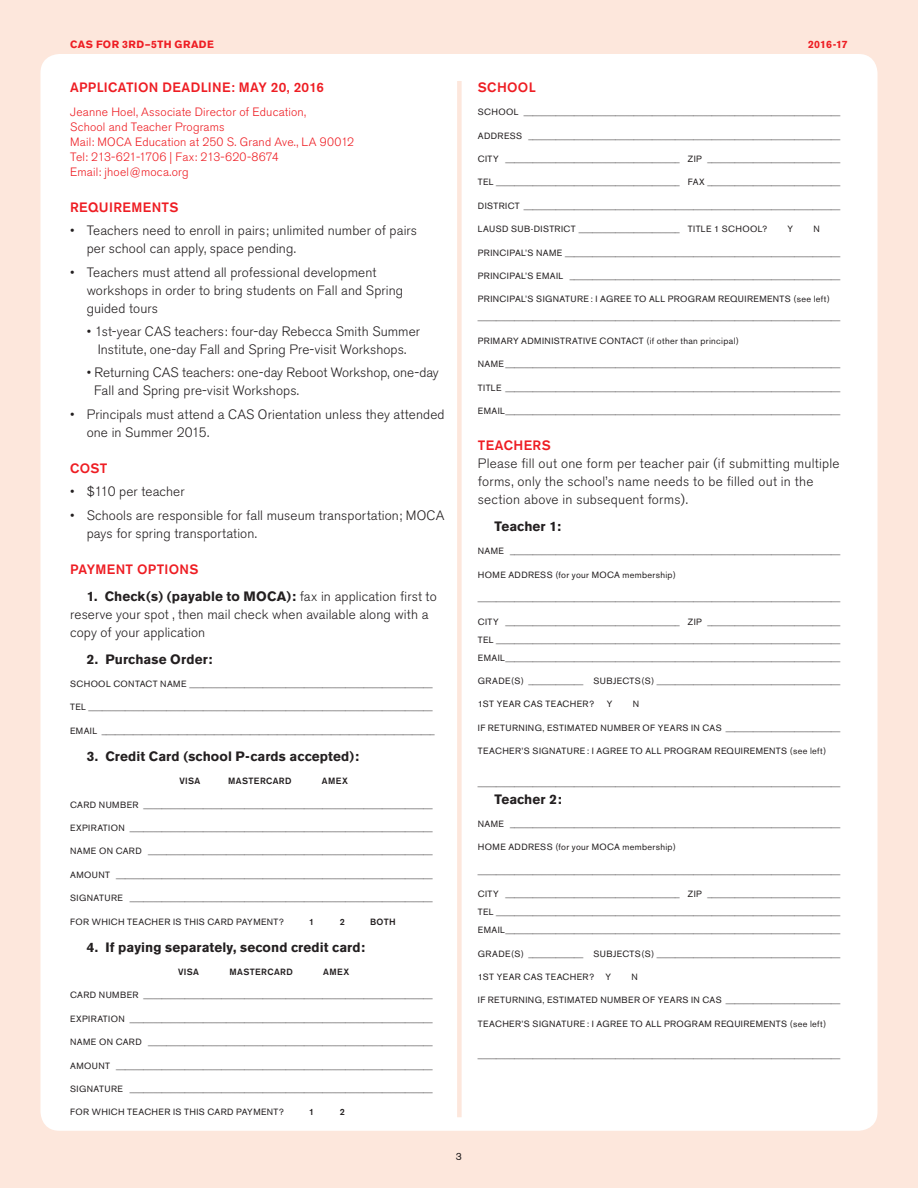
<style>
.page{position:relative;width:918px;height:1188px;background:#fde7dc}
.page>*{position:absolute;margin:0;border:0;box-sizing:border-box;transform-origin:0 0}
.t1{font:300 13.5px/18px "Akzidenz Grotesk BE";letter-spacing:.01em;color:#231f20}
.t2{font:700 13.5px "Akzidenz Grotesk BE";letter-spacing:.01em;color:#231f20}
.t3{font:500 13.5px "Akzidenz Grotesk BE";letter-spacing:.025em;color:#ee1d23}
.t4{font:300 12px/15px "Akzidenz Grotesk BE";letter-spacing:.015em;color:#ee1d23}
.t5{font:700 10.5px "Akzidenz Grotesk BE";letter-spacing:.04em;color:#ee1d23}
.t6{font:10.5px "Akzidenz Grotesk BE";color:#231f20}
.t7{font:9px/18px "Akzidenz Grotesk BE";letter-spacing:.045em;color:#231f20}
.t8{font:300 9px "Akzidenz Grotesk BE";color:#231f20}
.t9{font:500 9px "Akzidenz Grotesk BE";letter-spacing:.04em;color:#231f20}
.s1{font-weight:700}
.s2{font-weight:400}
.s3{font-weight:500;color:#ee1d23}
</style>
<div class="page">
<div style="left:40px;top:54px;width:838px;height:1077px;background:#fff;border-radius:19px"></div>
<div style="left:457px;top:81px;width:5px;height:1036px;background:#fde7dc"></div>
<p class="t5" style="left:70px;top:39px;width:145px">CAS FOR 3RD–5TH GRADE</p>
<p class="t3" style="left:70px;top:79px;width:256px">APPLICATION DEADLINE: MAY 20, 2016</p>
<p class="t4" style="left:70px;top:104px;width:237px">Jeanne Hoel, Associate Director of Education,</p>
<p class="t4" style="left:70px;top:119px;width:156px">School and Teacher Programs</p>
<p class="t4" style="left:70px;top:134px;width:286px">Mail: MOCA Education at 250 S. Grand Ave., LA 90012<br>Tel: 213-621-1706 | Fax: 213-620-8674</p>
<p class="t4" style="left:70px;top:164px;width:120px">Email: jhoel@moca.org</p>
<p class="t3" style="left:70px;top:199px;width:110px">REQUIREMENTS</p>
<p class="t1" style="left:87px;top:222px;width:332px;text-indent:-16px">• Teachers need to enroll in pairs; unlimited number of pairs per school can apply, space pending.</p>
<p class="t1" style="left:87px;top:263px;width:318px;text-indent:-16px">• Teachers must attend all professional development workshops in order to bring students on Fall and Spring guided tours</p>
<p class="t1" style="left:87px;top:323px;width:335px;text-align:center">• 1st-year CAS teachers: four-day Rebecca Smith Summer<br>Institute, one-day Fall and Spring Pre-visit Workshops.</p>
<p class="t1" style="left:94px;top:364px;width:346px;text-indent:-7px">• Returning CAS teachers: one-day Reboot Workshop, one-day<br>Fall and Spring pre-visit Workshops.</p>
<p class="t1" style="left:87px;top:405px;width:359px;text-indent:-16px">• Principals must attend a CAS Orientation unless they attended one in Summer 2015.</p>
<p class="t3" style="left:70px;top:460px;width:39px">COST</p>
<p class="t1" style="left:70px;top:483px;width:116px">• $110 per teacher</p>
<p class="t1" style="left:87px;top:506px;width:359px;text-indent:-16px">• Schools are responsible for fall museum transportation; MOCA pays for spring transportation.</p>
<p class="t3" style="left:70px;top:561px;width:130px">PAYMENT OPTIONS</p>
<p class="t1" style="left:70px;top:587px;width:368px;text-indent:16px"><span class="s1">1. Check(s) (payable to MOCA):</span> fax in application first to reserve your spot , then mail check when available along with a copy of your application</p>
<p class="t2" style="left:87px;top:651px;width:127px">2. Purchase Order:</p>
<p class="t7" style="left:70px;top:675px;width:364px">SCHOOL CONTACT NAME _____________________________________________________</p>
<p class="t7" style="left:70px;top:698px;width:364px">TEL ___________________________________________________________________________</p>
<p class="t8" style="left:70px;top:726px;width:366px"><span class="s2">EMAIL</span> __________________________________________________________________________</p>
<p class="t2" style="left:87px;top:748px;width:274px">3. Credit Card (school P-cards accepted):</p>
<p class="t9" style="left:179px;top:775px;width:22px">VISA</p>
<p class="t9" style="left:228px;top:775px;width:65px">MASTERCARD</p>
<p class="t9" style="left:322px;top:775px;width:27px">AMEX</p>
<p class="t7" style="left:70px;top:795px;width:364px">CARD NUMBER _______________________________________________________________</p>
<p class="t7" style="left:70px;top:819px;width:364px">EXPIRATION __________________________________________________________________</p>
<p class="t7" style="left:70px;top:842px;width:364px">NAME ON CARD ______________________________________________________________</p>
<p class="t7" style="left:70px;top:866px;width:364px">AMOUNT _____________________________________________________________________</p>
<p class="t7" style="left:70px;top:889px;width:364px">SIGNATURE __________________________________________________________________</p>
<p class="t7" style="left:70px;top:912px;width:215px">FOR WHICH TEACHER IS THIS CARD PAYMENT?</p>
<p class="t9" style="left:309px;top:916px;width:7px">1</p>
<p class="t9" style="left:340px;top:916px;width:7px">2</p>
<p class="t9" style="left:370px;top:916px;width:27px">BOTH</p>
<p class="t2" style="left:87px;top:939px;width:280px">4. If paying separately, second credit card:</p>
<p class="t9" style="left:178px;top:966px;width:22px">VISA</p>
<p class="t9" style="left:230px;top:966px;width:65px">MASTERCARD</p>
<p class="t9" style="left:323px;top:966px;width:27px">AMEX</p>
<p class="t7" style="left:70px;top:986px;width:364px">CARD NUMBER _______________________________________________________________</p>
<p class="t7" style="left:70px;top:1010px;width:364px">EXPIRATION __________________________________________________________________</p>
<p class="t7" style="left:70px;top:1033px;width:364px">NAME ON CARD ______________________________________________________________</p>
<p class="t7" style="left:70px;top:1056px;width:364px">AMOUNT _____________________________________________________________________</p>
<p class="t7" style="left:70px;top:1080px;width:364px">SIGNATURE __________________________________________________________________</p>
<p class="t7" style="left:70px;top:1103px;width:215px">FOR WHICH TEACHER IS THIS CARD PAYMENT?</p>
<p class="t9" style="left:309px;top:1107px;width:7px">1</p>
<p class="t9" style="left:340px;top:1107px;width:7px">2</p>
<p class="t6" style="left:456px;top:1151px;width:8px">3</p>
<p class="t5" style="left:808px;top:39px;width:41px">2016-17</p>
<p class="t3" style="left:478px;top:79px;width:59px">SCHOOL</p>
<p class="t7" style="left:478px;top:103px;width:364px">SCHOOL _____________________________________________________________________</p>
<p class="t7" style="left:478px;top:126px;width:364px">ADDRESS ____________________________________________________________________</p>
<p class="t7" style="left:478px;top:150px;width:364px">CITY ______________________________________ ZIP _____________________________</p>
<p class="t7" style="left:478px;top:173px;width:364px">TEL ________________________________________ FAX _____________________________</p>
<p class="t7" style="left:478px;top:197px;width:364px">DISTRICT _____________________________________________________________________</p>
<p class="t7" style="left:478px;top:220px;width:291px">LAUSD SUB-DISTRICT ______________________ TITLE 1 SCHOOL?</p>
<p class="t7" style="left:788px;top:220px;width:7px">Y</p>
<p class="t7" style="left:813px;top:220px;width:8px">N</p>
<p class="t7" style="left:478px;top:243px;width:364px">PRINCIPAL’S NAME ____________________________________________________________</p>
<p class="t7" style="left:478px;top:267px;width:364px">PRINCIPAL’S EMAIL ___________________________________________________________</p>
<p class="t7" style="left:478px;top:290px;width:364px">PRINCIPAL’S SIGNATURE : I AGREE TO ALL PROGRAM REQUIREMENTS (see left) _______________________________________________________________________________</p>
<p class="t7" style="left:478px;top:332px;width:263px">PRIMARY ADMINISTRATIVE CONTACT (if other than principal)</p>
<p class="t7" style="left:478px;top:355px;width:364px">NAME_________________________________________________________________________</p>
<p class="t7" style="left:478px;top:378px;width:364px">TITLE _________________________________________________________________________</p>
<p class="t7" style="left:478px;top:402px;width:364px">EMAIL_________________________________________________________________________</p>
<p class="t1" style="left:478px;top:437px;width:363px"><span class="s3">TEACHERS<br></span>Please fill out one form per teacher pair (if submitting multiple forms, only the school’s name needs to be filled out in the section above in subsequent forms).</p>
<p class="t2" style="left:494px;top:518px;width:68px">Teacher 1:</p>
<p class="t7" style="left:478px;top:542px;width:364px">NAME ________________________________________________________________________</p>
<p class="t7" style="left:478px;top:566px;width:200px">HOME ADDRESS (for your MOCA membership)</p>
<p class="t7" style="left:478px;top:589px;width:364px">_______________________________________________________________________________</p>
<p class="t7" style="left:478px;top:612px;width:364px">CITY ______________________________________ ZIP _____________________________</p>
<p class="t7" style="left:478px;top:630px;width:364px">TEL ___________________________________________________________________________</p>
<p class="t7" style="left:478px;top:648px;width:364px">EMAIL_________________________________________________________________________</p>
<p class="t7" style="left:478px;top:672px;width:364px">GRADE(S) ____________ SUBJECTS(S) ________________________________________</p>
<p class="t7" style="left:478px;top:695px;width:118px">1ST YEAR CAS TEACHER?</p>
<p class="t7" style="left:607px;top:695px;width:7px">Y</p>
<p class="t7" style="left:633px;top:695px;width:8px">N</p>
<p class="t7" style="left:478px;top:719px;width:364px">IF RETURNING, ESTIMATED NUMBER OF YEARS IN CAS _________________________</p>
<p class="t7" style="left:478px;top:742px;width:350px">TEACHER’S SIGNATURE : I AGREE TO ALL PROGRAM REQUIREMENTS (see left)</p>
<p class="t7" style="left:478px;top:773px;width:364px">_______________________________________________________________________________</p>
<p class="t2" style="left:494px;top:791px;width:69px">Teacher 2:</p>
<p class="t7" style="left:478px;top:815px;width:364px">NAME ________________________________________________________________________</p>
<p class="t7" style="left:478px;top:838px;width:200px">HOME ADDRESS (for your MOCA membership)</p>
<p class="t7" style="left:478px;top:862px;width:364px">_______________________________________________________________________________</p>
<p class="t7" style="left:478px;top:885px;width:364px">CITY ______________________________________ ZIP _____________________________</p>
<p class="t7" style="left:478px;top:903px;width:364px">TEL ___________________________________________________________________________</p>
<p class="t7" style="left:478px;top:921px;width:364px">EMAIL_________________________________________________________________________</p>
<p class="t7" style="left:478px;top:944px;width:364px">GRADE(S) ____________ SUBJECTS(S) ________________________________________</p>
<p class="t7" style="left:478px;top:968px;width:118px">1ST YEAR CAS TEACHER?</p>
<p class="t7" style="left:606px;top:968px;width:7px">Y</p>
<p class="t7" style="left:632px;top:968px;width:8px">N</p>
<p class="t7" style="left:478px;top:991px;width:364px">IF RETURNING, ESTIMATED NUMBER OF YEARS IN CAS _________________________</p>
<p class="t7" style="left:478px;top:1015px;width:350px">TEACHER’S SIGNATURE : I AGREE TO ALL PROGRAM REQUIREMENTS (see left)</p>
<p class="t7" style="left:478px;top:1046px;width:364px">_______________________________________________________________________________</p>
</div>
